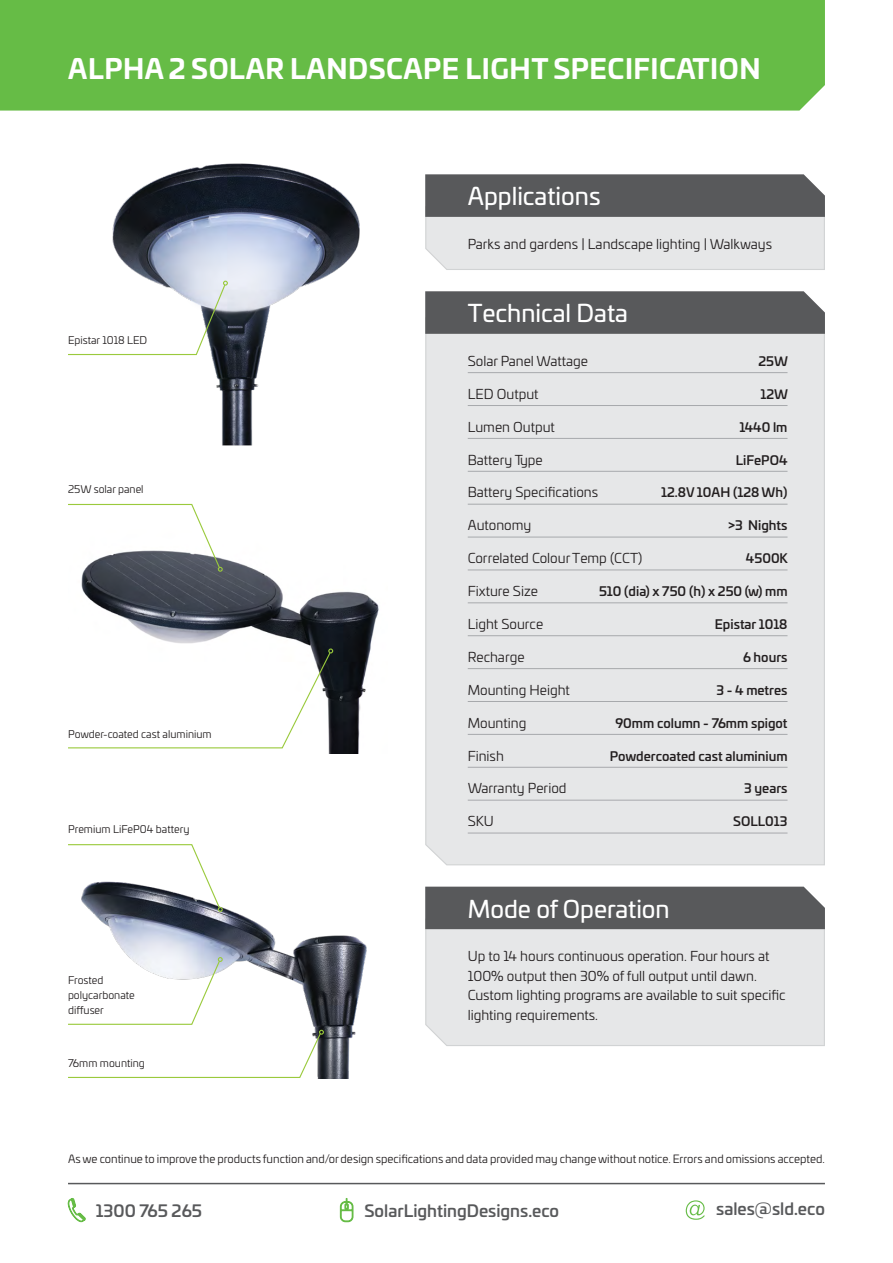
<style>
.page{position:relative;width:893px;height:1263px;background:#fff}
.page>*{position:absolute;margin:0;border:0;box-sizing:border-box;transform-origin:0 0}
.t1{font:700 27px "Univia Pro";letter-spacing:.02em;color:#fff}
.t2{font:24px "Univia Pro";color:#fff}
.t3{font:500 16.5px "Univia Pro";color:#58595b}
.t4{font:13.5px/19.5px "Univia Pro";color:#231f20}
.t5{font:500 12.75px "Univia Pro";color:#231f20}
.t6{font:11.25px "Univia Pro";color:#231f20}
.t7{font:10.5px/15px "Univia Pro";color:#231f20}
</style>
<div class="page">
<div style="left:425px;top:929px;width:400px;height:117px;background:#e6e7e8"></div>
<div style="left:425px;top:334px;width:400px;height:532px;background:#e6e7e8"></div>
<hr style="left:468px;top:372px;width:319px;height:1px;background:#a7a9ac">
<hr style="left:468px;top:405px;width:319px;height:1px;background:#a7a9ac">
<hr style="left:468px;top:438px;width:319px;height:1px;background:#a7a9ac">
<hr style="left:468px;top:471px;width:319px;height:1px;background:#a7a9ac">
<hr style="left:468px;top:504px;width:319px;height:1px;background:#a7a9ac">
<hr style="left:468px;top:537px;width:319px;height:1px;background:#a7a9ac">
<hr style="left:468px;top:570px;width:319px;height:1px;background:#a7a9ac">
<hr style="left:468px;top:602px;width:319px;height:1px;background:#a7a9ac">
<hr style="left:468px;top:635px;width:319px;height:1px;background:#a7a9ac">
<hr style="left:468px;top:668px;width:319px;height:1px;background:#a7a9ac">
<hr style="left:468px;top:701px;width:319px;height:1px;background:#a7a9ac">
<hr style="left:468px;top:734px;width:319px;height:1px;background:#a7a9ac">
<hr style="left:468px;top:767px;width:319px;height:1px;background:#a7a9ac">
<hr style="left:468px;top:800px;width:319px;height:1px;background:#a7a9ac">
<hr style="left:468px;top:833px;width:319px;height:1px;background:#a7a9ac">
<svg style="left:425px;top:174px;width:400px;height:96px;background:#a8a8aa"></svg>
<div style="left:425px;top:887px;width:400px;height:42px;background:#58595b"></div>
<div style="left:425px;top:291px;width:400px;height:43px;background:#58595b"></div>
<svg style="left:340px;top:1198px;width:13px;height:24px"></svg>
<svg style="left:68px;top:1198px;width:18px;height:24px"></svg>
<svg style="left:686px;top:1200px;width:19px;height:20px"></svg>
<hr style="left:68px;top:1183px;width:757px;height:1px;background:#58595b">
<div style="left:0;top:0;width:825px;height:111px;background:#66bc46"></div>
<img style="left:112px;top:163px;width:248px;height:283px">
<img style="left:81px;top:559px;width:298px;height:194px">
<svg style="left:68px;top:503px;width:155px;height:69px"></svg>
<svg style="left:68px;top:648px;width:265px;height:101px"></svg>
<svg style="left:68px;top:281px;width:160px;height:75px"></svg>
<img style="left:92px;top:908px;width:275px;height:170px">
<svg style="left:68px;top:844px;width:155px;height:68px"></svg>
<svg style="left:68px;top:957px;width:256px;height:121px"></svg>
<p class="t1" style="left:68px;top:47px;width:694px">ALPHA 2 SOLAR LANDSCAPE LIGHT SPECIFICATION</p>
<p class="t2" style="left:468px;top:178px;width:134px">Applications</p>
<p class="t4" style="left:468px;top:234px;width:306px">Parks and gardens | Landscape lighting | Walkways</p>
<p class="t7" style="left:68px;top:333px;width:81px">Epistar 1018 LED</p>
<p class="t7" style="left:68px;top:481px;width:77px">25W solar panel</p>
<p class="t7" style="left:68px;top:726px;width:145px">Powder-coated cast aluminium</p>
<p class="t7" style="left:68px;top:822px;width:123px">Premium LiFeP04 battery</p>
<p class="t7" style="left:68px;top:972px;width:68px">Frosted polycarbonate diffuser</p>
<p class="t7" style="left:68px;top:1055px;width:78px">76mm mounting</p>
<p class="t2" style="left:468px;top:295px;width:162px">Technical Data</p>
<p class="t4" style="left:468px;top:351px;width:122px">Solar Panel Wattage</p>
<p class="t5" style="left:758px;top:351px;width:31px">25W</p>
<p class="t4" style="left:468px;top:383px;width:72px">LED Output</p>
<p class="t5" style="left:760px;top:384px;width:29px">12W</p>
<p class="t4" style="left:468px;top:416px;width:89px">Lumen Output</p>
<p class="t5" style="left:739px;top:417px;width:49px">1440 lm</p>
<p class="t4" style="left:468px;top:449px;width:77px">Battery Type</p>
<p class="t5" style="left:736px;top:450px;width:53px">LiFePO4</p>
<p class="t4" style="left:468px;top:482px;width:132px">Battery Specifications</p>
<p class="t5" style="left:661px;top:483px;width:128px">12.8V 10AH (128 Wh)</p>
<p class="t4" style="left:468px;top:515px;width:65px">Autonomy</p>
<p class="t5" style="left:728px;top:516px;width:61px">&gt;3 Nights</p>
<p class="t4" style="left:468px;top:548px;width:176px">Correlated Colour Temp (CCT)</p>
<p class="t5" style="left:746px;top:548px;width:43px">4500K</p>
<p class="t4" style="left:468px;top:581px;width:72px">Fixture Size</p>
<p class="t5" style="left:599px;top:581px;width:190px">510 (dia) x 750 (h) x 250 (w) mm</p>
<p class="t4" style="left:468px;top:614px;width:77px">Light Source</p>
<p class="t5" style="left:715px;top:614px;width:74px">Epistar 1018</p>
<p class="t4" style="left:468px;top:646px;width:58px">Recharge</p>
<p class="t5" style="left:743px;top:647px;width:46px">6 hours</p>
<p class="t4" style="left:468px;top:679px;width:104px">Mounting Height</p>
<p class="t5" style="left:716px;top:680px;width:73px">3 - 4 metres</p>
<p class="t4" style="left:468px;top:712px;width:60px">Mounting</p>
<p class="t5" style="left:615px;top:713px;width:174px">90mm column - 76mm spigot</p>
<p class="t4" style="left:468px;top:745px;width:38px">Finish</p>
<p class="t5" style="left:610px;top:746px;width:179px">Powdercoated cast aluminium</p>
<p class="t4" style="left:468px;top:778px;width:100px">Warranty Period</p>
<p class="t5" style="left:744px;top:779px;width:45px">3 years</p>
<p class="t4" style="left:468px;top:811px;width:28px">SKU</p>
<p class="t5" style="left:733px;top:812px;width:56px">SOLL013</p>
<p class="t2" style="left:468px;top:890px;width:203px">Mode of Operation</p>
<p class="t4" style="left:468px;top:946px;width:319px">Up to 14 hours continuous operation. Four hours at 100% output then 30% of full output until dawn.<br>Custom lighting programs are available to suit specific lighting requirements.</p>
<p class="t6" style="left:68px;top:1151px;width:758px">As we continue to improve the products function and/or design specifications and data provided may change without notice. Errors and omissions accepted.</p>
<p class="t3" style="left:96px;top:1198px;width:108px">1300 765 265</p>
<p class="t3" style="left:364px;top:1198px;width:196px">SolarLightingDesigns.eco</p>
<p class="t3" style="left:716px;top:1196px;width:110px">sales@sld.eco</p>
</div>
